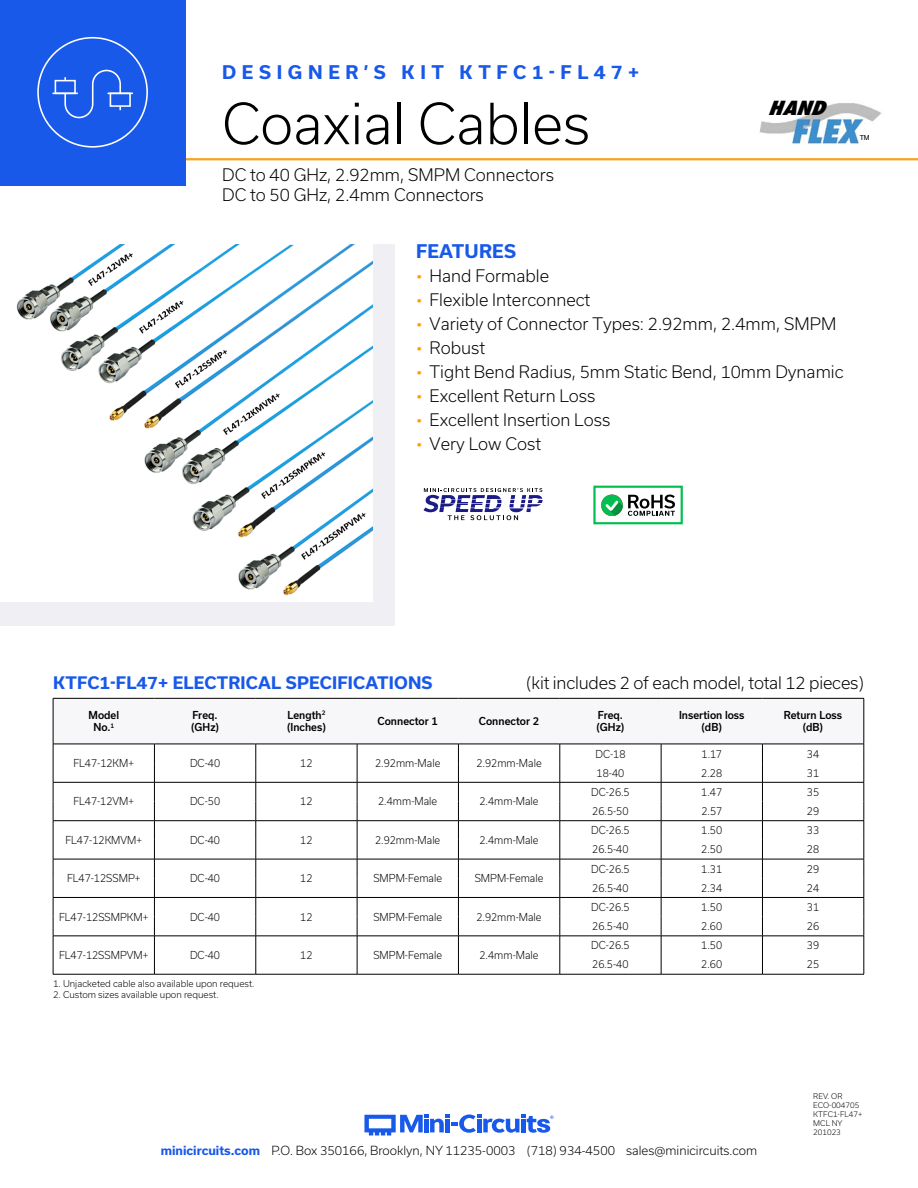
<style>
.page{position:relative;width:918px;height:1188px;background:#fff}
.page>*{position:absolute;margin:0;border:0;box-sizing:border-box;transform-origin:0 0}
.t1{font:300 54px "Usual";color:#000}
.t2{font:italic 800 condensed 19.05px "Futura";color:#000;scale:1.21 1}
.t3{font:700 18px "Usual";letter-spacing:.315em;color:#1859ea}
.t4{font:700 18px "Usual";letter-spacing:.015em;color:#1859ea}
.t5{font:300 16.5px/19.5px "Usual";color:#000}
.t6{font:700 16.5px "Usual";letter-spacing:.015em;color:#1859ea}
.t7{font:300 12px "Usual";color:#000}
.t8{font:300 10.5px "Usual";color:#000;scale:.95 1}
.t9{font:500 10.5px/12.6px "Usual";color:#000;text-align:center;scale:.95 1}
.t10{font:300 9px "Usual";color:#000}
.t11{font:300 7.5px/9px "Usual";color:#000}
.t12{font:6.9px "Helvetica";color:#000}
.s1{color:#ffa300}
.s2{font-weight:700;color:#1859ea}
</style>
<div class="page">
<svg style="left:364px;top:1114px;width:190px;height:21px"></svg>
<hr style="left:185px;top:158px;width:733px;height:2px;background:#faa21b">
<div style="left:0;top:0;width:185px;height:185px;background:#1859ea"></div>
<div style="left:37px;top:37px;width:111px;height:111px;border:2px solid #fff;border-radius:50%"></div>
<svg style="left:53px;top:69px;width:80px;height:50px"></svg>
<hr style="left:53px;top:974px;width:101px;height:1px;background:#000">
<hr style="left:154px;top:974px;width:102px;height:1px;background:#000">
<hr style="left:256px;top:974px;width:101px;height:1px;background:#000">
<hr style="left:357px;top:974px;width:101px;height:1px;background:#000">
<hr style="left:458px;top:974px;width:102px;height:1px;background:#000">
<hr style="left:560px;top:974px;width:101px;height:1px;background:#000">
<hr style="left:661px;top:974px;width:101px;height:1px;background:#000">
<hr style="left:762px;top:974px;width:102px;height:1px;background:#000">
<svg style="left:53px;top:698px;width:812px;height:276px"></svg>
<img style="left:759px;top:103px;width:122px;height:42px">
<div style="left:0;top:244px;width:394px;height:382px;background:#efeff4"></div>
<img style="left:0;top:244px;width:372px;height:358px">
<svg style="left:423px;top:488px;width:120px;height:32px"></svg>
<div style="left:593px;top:486px;width:90px;height:38px;border:2px solid #02bf4f"></div>
<svg style="left:601px;top:495px;width:74px;height:21px"></svg>
<h3 class="t3" style="left:222px;top:62px;width:418px">DESIGNER’S KIT KTFC1-FL47+</h3>
<h1 class="t1" style="left:222px;top:93px;width:370px">Coaxial Cables</h1>
<h2 class="t2" style="left:768px;top:95px;width:56px">HAND</h2>
<h3 class="t5" style="left:222px;top:166px;width:334px">DC to 40 GHz, 2.92mm, SMPM Connectors<br>DC to 50 GHz, 2.4mm Connectors</h3>
<h3 class="t4" style="left:416px;top:241px;width:101px">FEATURES</h3>
<h3 class="t5" style="left:416px;top:266px;width:135px"><span class="s1">•</span> Hand Formable</h3>
<h3 class="t5" style="left:416px;top:290px;width:176px"><span class="s1">•</span> Flexible Interconnect</h3>
<h3 class="t5" style="left:416px;top:314px;width:422px"><span class="s1">•</span> Variety of Connector Types: 2.92mm, 2.4mm, SMPM</h3>
<h3 class="t5" style="left:416px;top:338px;width:71px"><span class="s1">•</span> Robust</h3>
<h3 class="t5" style="left:416px;top:362px;width:429px"><span class="s1">•</span> Tight Bend Radius, 5mm Static Bend, 10mm Dynamic</h3>
<h3 class="t5" style="left:416px;top:386px;width:181px"><span class="s1">•</span> Excellent Return Loss</h3>
<h3 class="t5" style="left:416px;top:410px;width:196px"><span class="s1">•</span> Excellent Insertion Loss</h3>
<h3 class="t5" style="left:416px;top:434px;width:126px"><span class="s1">•</span> Very Low Cost</h3>
<p class="t12" style="left:860px;top:132px;width:11px">TM</p>
<h3 class="t6" style="left:53px;top:674px;width:381px">KTFC1-FL47+ ELECTRICAL SPECIFICATIONS</h3>
<h3 class="t5" style="left:526px;top:674px;width:339px">(kit includes 2 of each model, total 12 pieces)</h3>
<p class="t9" style="left:89px;top:709px;width:34px">Model<br>No.<sup>1</sup></p>
<p class="t9" style="left:191px;top:709px;width:31px;text-align:left">Freq. (GHz)</p>
<p class="t9" style="left:287px;top:708px;width:42px;text-align:left">Length<sup>2 </sup>(Inches)</p>
<p class="t9" style="left:378px;top:715px;width:65px">Connector 1</p>
<p class="t9" style="left:479px;top:715px;width:65px">Connector 2</p>
<p class="t9" style="left:596px;top:709px;width:31px;text-align:left">Freq. (GHz)</p>
<p class="t9" style="left:679px;top:709px;width:70px">Insertion loss (dB)</p>
<p class="t9" style="left:784px;top:709px;width:63px">Return Loss (dB)</p>
<p class="t8" style="left:73px;top:757px;width:65px">FL47-12KM+</p>
<p class="t8" style="left:190px;top:757px;width:33px">DC-40</p>
<p class="t8" style="left:300px;top:757px;width:14px">12</p>
<p class="t8" style="left:375px;top:757px;width:70px">2.92mm-Male</p>
<p class="t8" style="left:477px;top:757px;width:70px">2.92mm-Male</p>
<p class="t8" style="left:595px;top:748px;width:33px">DC-18</p>
<p class="t8" style="left:702px;top:748px;width:23px">1.17</p>
<p class="t8" style="left:807px;top:748px;width:14px">34</p>
<p class="t8" style="left:597px;top:767px;width:31px">18-40</p>
<p class="t8" style="left:701px;top:767px;width:24px">2.28</p>
<p class="t8" style="left:807px;top:767px;width:14px">31</p>
<p class="t8" style="left:73px;top:795px;width:65px">FL47-12VM+</p>
<p class="t8" style="left:190px;top:795px;width:33px">DC-50</p>
<p class="t8" style="left:300px;top:795px;width:14px">12</p>
<p class="t8" style="left:378px;top:795px;width:64px">2.4mm-Male</p>
<p class="t8" style="left:480px;top:795px;width:64px">2.4mm-Male</p>
<p class="t8" style="left:65px;top:834px;width:82px">FL47-12KMVM+</p>
<p class="t8" style="left:190px;top:834px;width:33px">DC-40</p>
<p class="t8" style="left:300px;top:834px;width:14px">12</p>
<p class="t8" style="left:375px;top:834px;width:70px">2.92mm-Male</p>
<p class="t8" style="left:480px;top:834px;width:64px">2.4mm-Male</p>
<p class="t8" style="left:67px;top:872px;width:79px">FL47-12SSMP+</p>
<p class="t8" style="left:190px;top:872px;width:33px">DC-40</p>
<p class="t8" style="left:300px;top:872px;width:14px">12</p>
<p class="t8" style="left:373px;top:872px;width:74px">SMPM-Female</p>
<p class="t8" style="left:475px;top:872px;width:74px">SMPM-Female</p>
<p class="t8" style="left:59px;top:911px;width:95px">FL47-12SSMPKM+</p>
<p class="t8" style="left:190px;top:911px;width:33px">DC-40</p>
<p class="t8" style="left:300px;top:911px;width:14px">12</p>
<p class="t8" style="left:373px;top:911px;width:74px">SMPM-Female</p>
<p class="t8" style="left:476px;top:911px;width:70px">2.92mm-Male</p>
<p class="t8" style="left:59px;top:949px;width:96px">FL47-12SSMPVM+</p>
<p class="t8" style="left:190px;top:949px;width:33px">DC-40</p>
<p class="t8" style="left:300px;top:949px;width:14px">12</p>
<p class="t8" style="left:373px;top:949px;width:74px">SMPM-Female</p>
<p class="t8" style="left:479px;top:949px;width:64px">2.4mm-Male</p>
<p class="t10" style="left:53px;top:978px;width:203px">1. Unjacketed cable also available upon request.</p>
<p class="t10" style="left:53px;top:989px;width:167px">2. Custom sizes available upon request.</p>
<p class="t8" style="left:591px;top:786px;width:42px">DC-26.5</p>
<p class="t8" style="left:701px;top:786px;width:24px">1.47</p>
<p class="t8" style="left:807px;top:786px;width:14px">35</p>
<p class="t8" style="left:592px;top:805px;width:40px">26.5-50</p>
<p class="t8" style="left:701px;top:805px;width:23px">2.57</p>
<p class="t8" style="left:807px;top:805px;width:14px">29</p>
<p class="t8" style="left:591px;top:824px;width:42px">DC-26.5</p>
<p class="t8" style="left:701px;top:824px;width:24px">1.50</p>
<p class="t8" style="left:807px;top:824px;width:14px">33</p>
<p class="t8" style="left:592px;top:843px;width:40px">26.5-40</p>
<p class="t8" style="left:701px;top:843px;width:24px">2.50</p>
<p class="t8" style="left:807px;top:843px;width:14px">28</p>
<p class="t8" style="left:591px;top:863px;width:42px">DC-26.5</p>
<p class="t8" style="left:701px;top:863px;width:24px">1.31</p>
<p class="t8" style="left:807px;top:863px;width:14px">29</p>
<p class="t8" style="left:592px;top:882px;width:40px">26.5-40</p>
<p class="t8" style="left:701px;top:882px;width:24px">2.34</p>
<p class="t8" style="left:807px;top:882px;width:14px">24</p>
<p class="t8" style="left:591px;top:901px;width:42px">DC-26.5</p>
<p class="t8" style="left:701px;top:901px;width:24px">1.50</p>
<p class="t8" style="left:807px;top:901px;width:14px">31</p>
<p class="t8" style="left:592px;top:920px;width:40px">26.5-40</p>
<p class="t8" style="left:701px;top:920px;width:23px">2.60</p>
<p class="t8" style="left:807px;top:920px;width:14px">26</p>
<p class="t8" style="left:591px;top:940px;width:42px">DC-26.5</p>
<p class="t8" style="left:701px;top:940px;width:24px">1.50</p>
<p class="t8" style="left:807px;top:940px;width:14px">39</p>
<p class="t8" style="left:592px;top:959px;width:40px">26.5-40</p>
<p class="t8" style="left:701px;top:959px;width:23px">2.60</p>
<p class="t8" style="left:807px;top:959px;width:14px">25</p>
<p class="t11" style="left:813px;top:1092px;width:50px">REV. OR<br>ECO-004705<br>KTFC1-FL47+<br>MCL NY<br>201023</p>
<p class="t7" style="left:161px;top:1143px;width:598px"><span class="s2">minicircuits.com</span> P.O. Box 350166, Brooklyn, NY 11235-0003 (718) 934-4500 sales@minicircuits.com</p>
</div>
